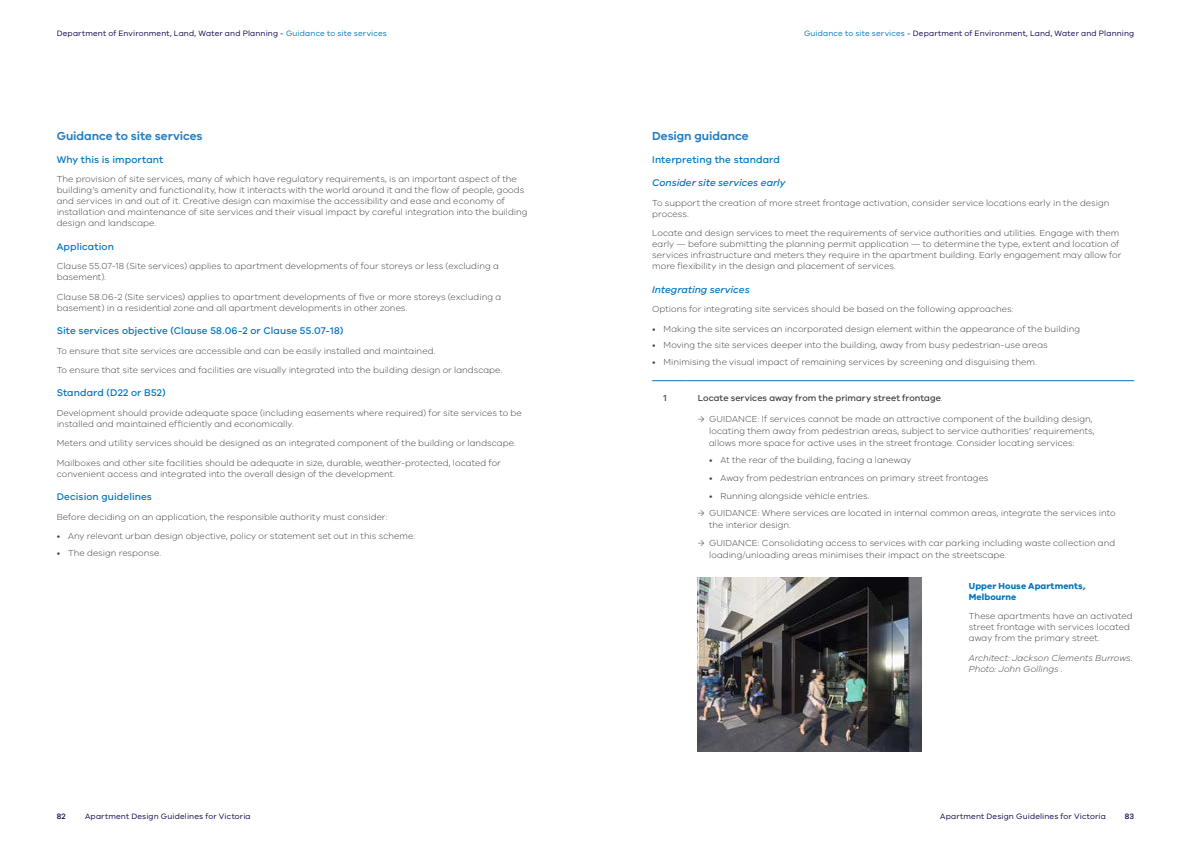
<style>
.page{position:relative;width:1191px;height:842px;background:#fff}
.page>*{position:absolute;margin:0;border:0;box-sizing:border-box;transform-origin:0 0}
.t1{font:600 12px "VIC";letter-spacing:-.01em;color:#257fc3}
.t2{font:500 10px "VIC";letter-spacing:.01em;color:#0077be}
.t3{font:italic 500 10px "VIC";letter-spacing:-.005em;color:#0077be}
.t4{font:300 9px/11px "VIC";letter-spacing:.005em;color:#414042}
.t5{font:italic 300 9px/11px "VIC";color:#414042}
.t6{font:500 9px "VIC";letter-spacing:.005em;color:#414042}
.t7{font:700 9px/11px "VIC";letter-spacing:.01em;color:#0077be}
.t8{font:8px "VIC";letter-spacing:.015em;color:#100249}
.t9{font:500 8px "VIC";color:#100249}
.s1{color:#0076bd}
.s2{font-weight:300}
</style>
<div class="page">
<hr style="left:652px;top:380px;width:34px;height:1px;background:#0077be">
<hr style="left:686px;top:380px;width:448px;height:1px;background:#0077be">
<img style="left:698px;top:577px;width:223px;height:175px">
<p class="t8" style="left:57px;top:29px;width:332px">Department of Environment, Land, Water and Planning - <span class="s1">Guidance to site services</span></p>
<p class="t8" style="left:804px;top:29px;width:332px"><span class="s1">Guidance to site services</span> - Department of Environment, Land, Water and Planning</p>
<h1 class="t1" style="left:57px;top:128px;width:147px">Guidance to site services</h1>
<p class="t2" style="left:57px;top:154px;width:108px">Why this is important</p>
<p class="t4" style="left:57px;top:174px;width:472px">The provision of site services, many of which have regulatory requirements, is an important aspect of the building’s amenity and functionality, how it interacts with the world around it and the flow of people, goods and services in and out of it. Creative design can maximise the accessibility and ease and economy of installation and maintenance of site services and their visual impact by careful integration into the building design and landscape.</p>
<p class="t2" style="left:57px;top:240px;width:59px">Application</p>
<p class="t4" style="left:57px;top:260px;width:444px">Clause 55.07-18 (Site services) applies to apartment developments of four storeys or less (excluding a basement).</p>
<p class="t4" style="left:57px;top:291px;width:446px">Clause 58.06-2 (Site services) applies to apartment developments of five or more storeys (excluding a basement) in a residential zone and all apartment developments in other zones.</p>
<p class="t2" style="left:57px;top:325px;width:288px">Site services objective (Clause 58.06-2 or Clause 55.07-18)</p>
<p class="t4" style="left:57px;top:341px;width:447px;line-height:19.5px">To ensure that site services are accessible and can be easily installed and maintained.<br>To ensure that site services and facilities are visually integrated into the building design or landscape.</p>
<p class="t2" style="left:57px;top:387px;width:111px">Standard (D22 or B52)</p>
<p class="t4" style="left:57px;top:407px;width:467px">Development should provide adequate space (including easements where required) for site services to be installed and maintained efficiently and economically.</p>
<p class="t4" style="left:57px;top:433px;width:460px;line-height:19.5px">Meters and utility services should be designed as an integrated component of the building or landscape.<br>Mailboxes and other site facilities should be adequate in size, durable, weather-protected, located for</p>
<p class="t4" style="left:57px;top:468px;width:340px">convenient access and integrated into the overall design of the development.</p>
<p class="t2" style="left:57px;top:491px;width:97px">Decision guidelines</p>
<p class="t4" style="left:57px;top:511px;width:332px">Before deciding on an application, the responsible authority must consider:</p>
<p class="t4" style="left:57px;top:530px;width:360px">• Any relevant urban design objective, policy or statement set out in this scheme.</p>
<p class="t4" style="left:57px;top:547px;width:106px">• The design response.</p>
<h1 class="t1" style="left:652px;top:128px;width:98px">Design guidance</h1>
<p class="t2" style="left:652px;top:154px;width:129px">Interpreting the standard</p>
<p class="t3" style="left:652px;top:177px;width:135px">Consider site services early</p>
<p class="t4" style="left:652px;top:197px;width:459px">To support the creation of more street frontage activation, consider service locations early in the design process.</p>
<p class="t4" style="left:652px;top:227px;width:471px">Locate and design services to meet the requirements of service authorities and utilities. Engage with them early — before submitting the planning permit application — to determine the type, extent and location of services infrastructure and meters they require in the apartment building. Early engagement may allow for more flexibility in the design and placement of services.</p>
<p class="t3" style="left:652px;top:283px;width:99px">Integrating services</p>
<p class="t4" style="left:652px;top:303px;width:363px">Options for integrating site services should be based on the following approaches:</p>
<p class="t4" style="left:652px;top:323px;width:429px">• Making the site services an incorporated design element within the appearance of the building</p>
<p class="t4" style="left:652px;top:339px;width:397px">• Moving the site services deeper into the building, away from busy pedestrian-use areas</p>
<p class="t4" style="left:652px;top:356px;width:386px">• Minimising the visual impact of remaining services by screening and disguising them.</p>
<p class="t6" style="left:663px;top:393px;width:5px">1</p>
<p class="t6" style="left:698px;top:393px;width:246px">Locate services away from the primary street frontage<span class="s2">.</span></p>
<p class="t4" style="left:709px;top:412px;width:387px;line-height:12px;text-indent:-11px">→ GUIDANCE: If services cannot be made an attractive component of the building design, locating them away from pedestrian areas, subject to service authorities’ requirements, allows more space for active uses in the street frontage. Consider locating services:</p>
<p class="t4" style="left:709px;top:454px;width:204px">• At the rear of the building, facing a laneway</p>
<p class="t4" style="left:709px;top:472px;width:281px">• Away from pedestrian entrances on primary street frontages</p>
<p class="t4" style="left:709px;top:490px;width:162px">• Running alongside vehicle entries.</p>
<p class="t4" style="left:709px;top:507px;width:408px;line-height:12px;text-indent:-11px">→ GUIDANCE: Where services are located in internal common areas, integrate the services into the interior design.</p>
<p class="t4" style="left:709px;top:536px;width:407px;line-height:12px;text-indent:-11px">→ GUIDANCE: Consolidating access to services with car parking including waste collection and loading/unloading areas minimises their impact on the streetscape.</p>
<p class="t7" style="left:969px;top:580px;width:118px">Upper House Apartments,<br>Melbourne</p>
<p class="t4" style="left:969px;top:610px;width:165px">These apartments have an activated street frontage with services located away from the primary street.</p>
<p class="t5" style="left:969px;top:652px;width:165px">Architect: Jackson Clements Burrows.<br>Photo: John Gollings .</p>
<p class="t8" style="left:85px;top:811px;width:167px">Apartment Design Guidelines for Victoria</p>
<p class="t8" style="left:940px;top:811px;width:167px">Apartment Design Guidelines for Victoria</p>
<p class="t9" style="left:57px;top:811px;width:10px">82</p>
<p class="t9" style="left:1124px;top:811px;width:11px">83</p>
</div>
